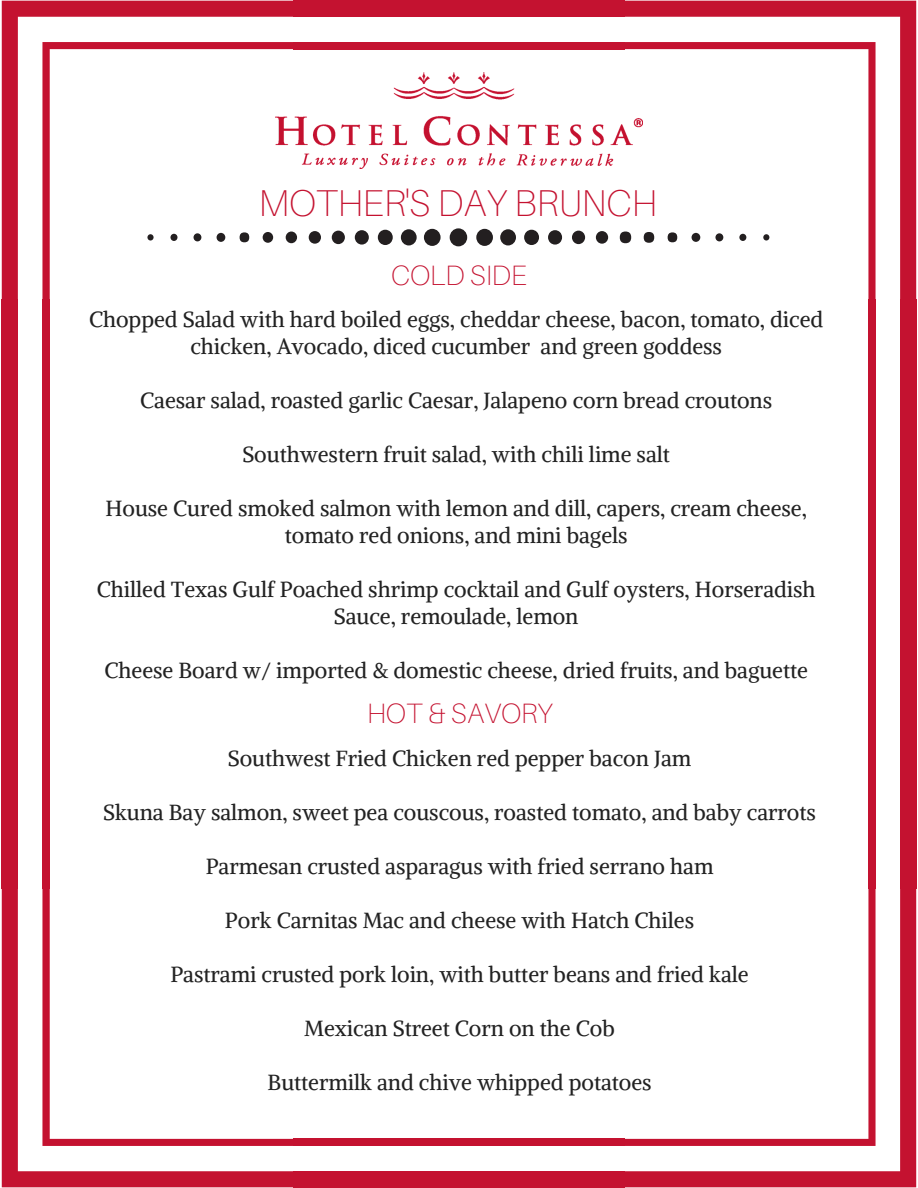
<style>
.page{position:relative;width:918px;height:1188px;background:#fff}
.page>*{position:absolute;margin:0;border:0;box-sizing:border-box;transform-origin:0 0}
.t1{font:100 37.35px "Aileron";color:#c41230}
.t2{font:100 28.05px "Aileron";color:#c41230}
.t3{font:21.75px/27px "Alike";color:#222;text-align:center}
</style>
<div class="page">
<svg style="left:2px;top:889px;width:291px;height:298px"></svg>
<svg style="left:42px;top:889px;width:253px;height:257px"></svg>
<svg style="left:625px;top:1px;width:291px;height:299px"></svg>
<svg style="left:623px;top:42px;width:253px;height:258px"></svg>
<svg style="left:2px;top:1px;width:291px;height:299px"></svg>
<svg style="left:42px;top:42px;width:253px;height:258px"></svg>
<svg style="left:625px;top:889px;width:291px;height:298px"></svg>
<svg style="left:623px;top:889px;width:253px;height:257px"></svg>
<div style="left:293px;top:1px;width:332px;height:16px;background:#c41230"></div>
<div style="left:293px;top:42px;width:332px;height:7px;background:#c41230"></div>
<div style="left:293px;top:1171px;width:332px;height:16px;background:#c41230"></div>
<div style="left:293px;top:1139px;width:332px;height:7px;background:#c41230"></div>
<div style="left:2px;top:300px;width:16px;height:589px;background:#c41230"></div>
<div style="left:42px;top:300px;width:8px;height:589px;background:#c41230"></div>
<div style="left:900px;top:300px;width:16px;height:589px;background:#c41230"></div>
<div style="left:868px;top:300px;width:8px;height:589px;background:#c41230"></div>
<img style="left:276px;top:72px;width:366px;height:97px">
<div style="left:450px;top:228px;width:17px;height:18px;background:#231f20;border-radius:50%"></div>
<div style="left:476px;top:229px;width:17px;height:17px;background:#231f20;border-radius:50%"></div>
<div style="left:500px;top:229px;width:16px;height:16px;background:#231f20;border-radius:50%"></div>
<svg style="left:524px;top:230px;width:15px;height:15px"></svg>
<svg style="left:548px;top:230px;width:14px;height:15px"></svg>
<div style="left:572px;top:231px;width:13px;height:13px;background:#231f20;border-radius:50%"></div>
<div style="left:596px;top:231px;width:12px;height:13px;background:#231f20;border-radius:50%"></div>
<div style="left:620px;top:232px;width:11px;height:11px;background:#231f20;border-radius:50%"></div>
<div style="left:644px;top:232px;width:10px;height:11px;background:#231f20;border-radius:50%"></div>
<div style="left:668px;top:232px;width:9px;height:10px;background:#231f20;border-radius:50%"></div>
<div style="left:692px;top:233px;width:8px;height:9px;background:#231f20;border-radius:50%"></div>
<div style="left:715px;top:233px;width:8px;height:8px;background:#231f20;border-radius:50%"></div>
<div style="left:739px;top:234px;width:7px;height:7px;background:#231f20;border-radius:50%"></div>
<div style="left:763px;top:234px;width:6px;height:7px;background:#231f20;border-radius:50%"></div>
<div style="left:424px;top:229px;width:17px;height:17px;background:#231f20;border-radius:50%"></div>
<div style="left:401px;top:229px;width:16px;height:16px;background:#231f20;border-radius:50%"></div>
<svg style="left:378px;top:230px;width:15px;height:15px"></svg>
<div style="left:355px;top:230px;width:14px;height:15px;background:#231f20;border-radius:50%"></div>
<div style="left:332px;top:231px;width:13px;height:13px;background:#231f20;border-radius:50%"></div>
<svg style="left:309px;top:231px;width:12px;height:13px"></svg>
<div style="left:286px;top:232px;width:11px;height:11px;background:#231f20;border-radius:50%"></div>
<div style="left:263px;top:232px;width:10px;height:11px;background:#231f20;border-radius:50%"></div>
<div style="left:240px;top:232px;width:9px;height:10px;background:#231f20;border-radius:50%"></div>
<div style="left:217px;top:233px;width:8px;height:9px;background:#231f20;border-radius:50%"></div>
<div style="left:194px;top:233px;width:7px;height:8px;background:#231f20;border-radius:50%"></div>
<div style="left:170px;top:234px;width:8px;height:7px;background:#231f20;border-radius:50%"></div>
<svg style="left:147px;top:234px;width:7px;height:7px"></svg>
<h1 class="t1" style="left:259px;top:180px;width:400px">MOTHER'S DAY BRUNCH</h1>
<p class="t2" style="left:391px;top:257px;width:137px">COLD SIDE</p>
<p class="t3" style="left:89px;top:305px;width:736px">Chopped Salad with hard boiled eggs, cheddar cheese, bacon, tomato, diced chicken, Avocado, diced cucumber and green goddess</p>
<p class="t3" style="left:140px;top:386px;width:633px">Caesar salad, roasted garlic Caesar, Jalapeno corn bread croutons</p>
<p class="t3" style="left:242px;top:440px;width:429px">Southwestern fruit salad, with chili lime salt</p>
<p class="t3" style="left:106px;top:494px;width:703px">House Cured smoked salmon with lemon and dill, capers, cream cheese, tomato red onions, and mini bagels</p>
<p class="t3" style="left:97px;top:575px;width:720px">Chilled Texas Gulf Poached shrimp cocktail and Gulf oysters, Horseradish<br>Sauce, remoulade, lemon</p>
<p class="t3" style="left:105px;top:656px;width:705px">Cheese Board w/ imported &amp; domestic cheese, dried fruits, and baguette</p>
<p class="t2" style="left:367px;top:696px;width:187px">HOT &amp; SAVORY</p>
<p class="t3" style="left:228px;top:744px;width:465px">Southwest Fried Chicken red pepper bacon Jam</p>
<p class="t3" style="left:103px;top:798px;width:714px">Skuna Bay salmon, sweet pea couscous, roasted tomato, and baby carrots</p>
<p class="t3" style="left:206px;top:852px;width:509px">Parmesan crusted asparagus with fried serrano ham</p>
<p class="t3" style="left:225px;top:906px;width:471px">Pork Carnitas Mac and cheese with Hatch Chiles</p>
<p class="t3" style="left:170px;top:960px;width:580px">Pastrami crusted pork loin, with butter beans and fried kale</p>
<p class="t3" style="left:304px;top:1014px;width:312px">Mexican Street Corn on the Cob</p>
<p class="t3" style="left:268px;top:1068px;width:386px">Buttermilk and chive whipped potatoes</p>
</div>
